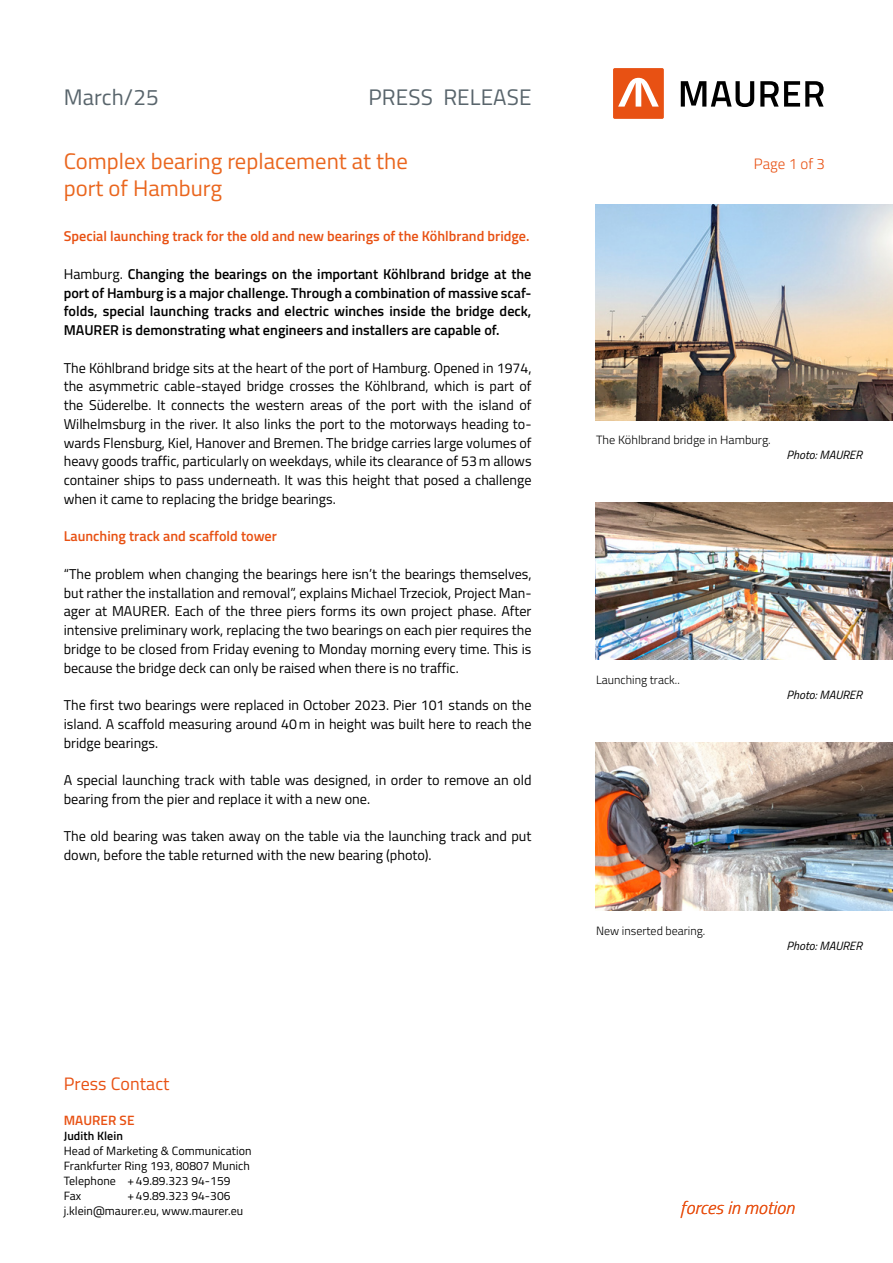
<style>
.page{position:relative;width:893px;height:1263px;background:#fff}
.page>*{position:absolute;margin:0;border:0;box-sizing:border-box;transform-origin:0 0}
.t1{font:22.5px "Titillium";color:#ea661e}
.t2{font:22.5px "Titillium";letter-spacing:.005em;color:#59656c}
.t3{font:italic 300 18px "Titillium";letter-spacing:.005em;color:#e85113}
.t4{font:18px "Titillium";letter-spacing:.005em;color:#e85113}
.t5{font:300 15px "Titillium";color:#e85113}
.t6{font:14.25px/18.8px "Titillium";color:#000;text-align:justify}
.t7{font:600 14.25px/18.8px "Titillium";color:#000;text-align:justify}
.t8{font:600 14.25px "Titillium";color:#e85113}
.t9{font:600 13.5px "Titillium";letter-spacing:.005em;color:#e85113}
.t10{font:12px/15px "Titillium";letter-spacing:.005em;color:#000}
.t11{font:300 12px "Titillium";color:#000}
.t12{font:italic 12px "Titillium";color:#000}
.t13{font:600 12px "Titillium";letter-spacing:.005em;color:#000}
.s1{font-weight:400}
</style>
<div class="page">
<div style="left:613px;top:68px;width:51px;height:51px;background:#e85113;border-radius:2px"></div>
<svg style="left:681px;top:81px;width:73px;height:26px"></svg>
<svg style="left:760px;top:81px;width:64px;height:26px"></svg>
<svg style="left:618px;top:78px;width:41px;height:29px"></svg>
<img style="left:595px;top:742px;width:298px;height:168px">
<img style="left:595px;top:502px;width:298px;height:158px">
<img style="left:595px;top:204px;width:298px;height:216px">
<h1 class="t2" style="left:64px;top:81px;width:96px">March/25</h1>
<h1 class="t2" style="left:368px;top:81px;width:164px">PRESS RELEASE</h1>
<h1 class="t1" style="left:64px;top:144px;width:346px">Complex bearing replacement at the</h1>
<p class="t5" style="left:754px;top:152px;width:72px">Page 1 of 3</p>
<h1 class="t1" style="left:64px;top:171px;width:160px">port of Hamburg</h1>
<p class="t8" style="left:64px;top:226px;width:467px">Special launching track for the old and new bearings of the Köhlbrand bridge.</p>
<p class="t7" style="left:64px;top:264px;width:469px"><span class="s1">Hamburg.</span> Changing the bearings on the important Köhlbrand bridge at the port of Hamburg is a major challenge. Through a combination of massive scaf&shy;folds, special launching tracks and electric winches inside the bridge deck, MAURER is demonstrating what engineers and installers are capable of.</p>
<p class="t6" style="left:64px;top:357px;width:469px">The Köhlbrand bridge sits at the heart of the port of Hamburg. Opened in 1974, the asymmetric cable-stayed bridge crosses the Köhlbrand, which is part of the Süderelbe. It connects the western areas of the port with the island of Wilhelmsburg in the river. It also links the port to the motorways heading to&shy;wards Flensburg, Kiel, Hanover and Bremen. The bridge carries large volumes of heavy goods traffic, particularly on weekdays, while its clearance of 53m allows container ships to pass underneath. It was this height that posed a challenge when it came to replacing the bridge bearings.</p>
<p class="t8" style="left:64px;top:526px;width:215px">Launching track and scaffold tower</p>
<p class="t6" style="left:64px;top:564px;width:469px">“The problem when changing the bearings here isn’t the bearings themselves, but rather the installation and removal”, explains Michael Trzeciok, Project Man&shy;ager at MAURER. Each of the three piers forms its own project phase. After intensive preliminary work, replacing the two bearings on each pier requires the bridge to be closed from Friday evening to Monday morning every time. This is because the bridge deck can only be raised when there is no traffic.</p>
<p class="t6" style="left:64px;top:695px;width:469px">The first two bearings were replaced in October 2023. Pier 101 stands on the island. A scaffold measuring around 40m in height was built here to reach the bridge bearings.</p>
<p class="t6" style="left:64px;top:770px;width:469px">A special launching track with table was designed, in order to remove an old bearing from the pier and replace it with a new one.</p>
<p class="t6" style="left:64px;top:826px;width:469px">The old bearing was taken away on the table via the launching track and put down, before the table returned with the new bearing (photo).</p>
<p class="t11" style="left:596px;top:431px;width:176px">The Köhlbrand bridge in Hamburg.</p>
<p class="t12" style="left:787px;top:446px;width:77px">Photo: MAURER</p>
<p class="t11" style="left:596px;top:671px;width:85px">Launching track..</p>
<p class="t12" style="left:787px;top:686px;width:77px">Photo: MAURER</p>
<p class="t4" style="left:64px;top:1070px;width:107px">Press Contact</p>
<p class="t9" style="left:64px;top:1109px;width:72px">MAURER SE</p>
<p class="t13" style="left:64px;top:1126px;width:61px">Judith Klein</p>
<p class="t10" style="left:64px;top:1142px;width:189px">Head of Marketing &amp; Communication<br>Frankfurter Ring 193, 80807 Munich<br>Telephone +49.89.323 94-159<br>Fax</p>
<p class="t10" style="left:64px;top:1187px;width:181px;text-indent:64px">+49.89.323 94-306 j.klein@maurer.eu, www.maurer.eu</p>
<p class="t11" style="left:596px;top:922px;width:111px">New inserted bearing.</p>
<p class="t12" style="left:787px;top:937px;width:77px">Photo: MAURER</p>
<p class="t3" style="left:680px;top:1194px;width:115px">forces in motion</p>
</div>
